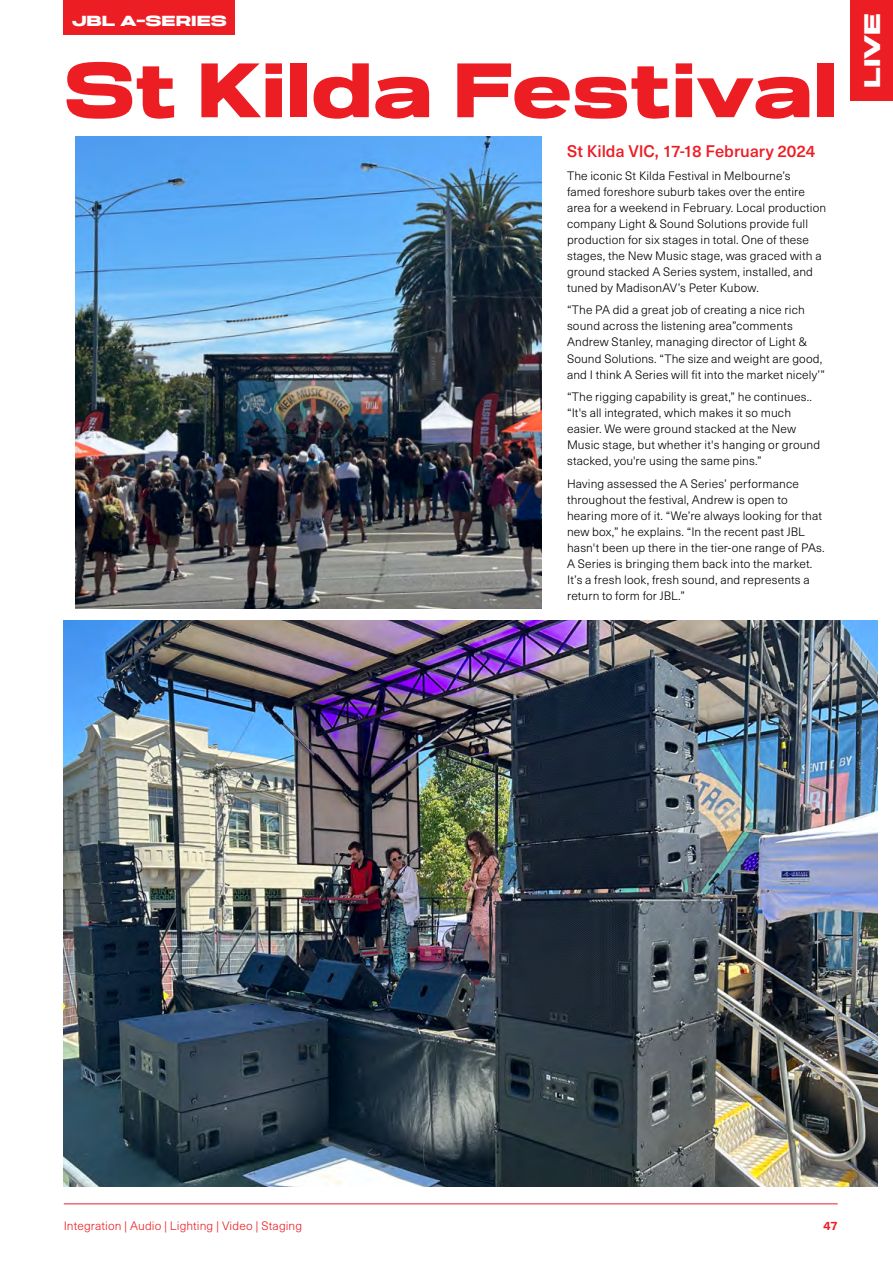
<style>
.page{position:relative;width:893px;height:1263px;background:#fff}
.page>*{position:absolute;margin:0;border:0;box-sizing:border-box;transform-origin:0 0}
.t1{font:76.8px "Joyride STD";color:#ed1d24}
.t2{font:22.5px "Joyride EXT";color:#fff}
.t3{font:500 16.5px "Neue Haas Unica W1 G";letter-spacing:-.005em;color:#ed1d24}
.t4{font:14.7px "Joyride EXT";color:#fff}
.t5{font:300 12px/16px "Neue Haas Unica W1 G";letter-spacing:.01em;color:#000}
.t6{font:300 12px "Neue Haas Unica W1 G";letter-spacing:.01em;color:#ed1d24}
.t7{font:700 12px "Neue Haas Unica W1 G";color:#ed1d24}
</style>
<div class="page">
<div style="left:850px;top:0;width:43px;height:100px;background:#ed1d24"></div>
<hr style="left:64px;top:1203px;width:774px;height:1px;background:#ed1d24">
<img style="left:75px;top:137px;width:467px;height:471px">
<img style="left:64px;top:621px;width:814px;height:565px">
<div style="left:64px;top:0;width:171px;height:34px;background:#ed1d24"></div>
<p class="t4" style="left:72px;top:12px;width:156px">JBL A-SERIES</p>
<h1 class="t1" style="left:64px;top:44px;width:775px">St Kilda Festival</h1>
<h3 class="t3" style="left:567px;top:139px;width:250px">St Kilda VIC, 17-18 February 2024</h3>
<p class="t5" style="left:567px;top:167px;width:261px">The iconic St Kilda Festival in Melbourne’s famed foreshore suburb takes over the entire area for a weekend in February. Local production company Light &amp; Sound Solutions provide full production for six stages in total. One of these stages, the New Music stage, was graced with a ground stacked A Series system, installed, and tuned by MadisonAV’s Peter Kubow.</p>
<p class="t5" style="left:567px;top:301px;width:259px">“The PA did a great job of creating a nice rich sound across the listening area”comments Andrew Stanley, managing director of Light &amp; Sound Solutions. “The size and weight are good, and I think A Series will fit into the market nicely’”</p>
<p class="t5" style="left:567px;top:388px;width:255px">“The rigging capability is great,” he continues.. “It's all integrated, which makes it so much easier. We were ground stacked at the New Music stage, but whether it's hanging or ground stacked, you're using the same pins.”</p>
<p class="t5" style="left:567px;top:475px;width:259px">Having assessed the A Series’ performance throughout the festival, Andrew is open to hearing more of it. “We’re always looking for that new box,” he explains. “In the recent past JBL hasn't been up there in the tier-one range of PAs.<br>A Series is bringing them back into the market.<br>It’s a fresh look, fresh sound, and represents a return to form for JBL.”</p>
<h2 class="t2" style="left:859px;top:88px;width:76px;rotate:-90deg">LIVE</h2>
<p class="t6" style="left:64px;top:1217px;width:240px">Integration | Audio | Lighting | Video | Staging</p>
<p class="t7" style="left:824px;top:1217px;width:16px">47</p>
</div>
